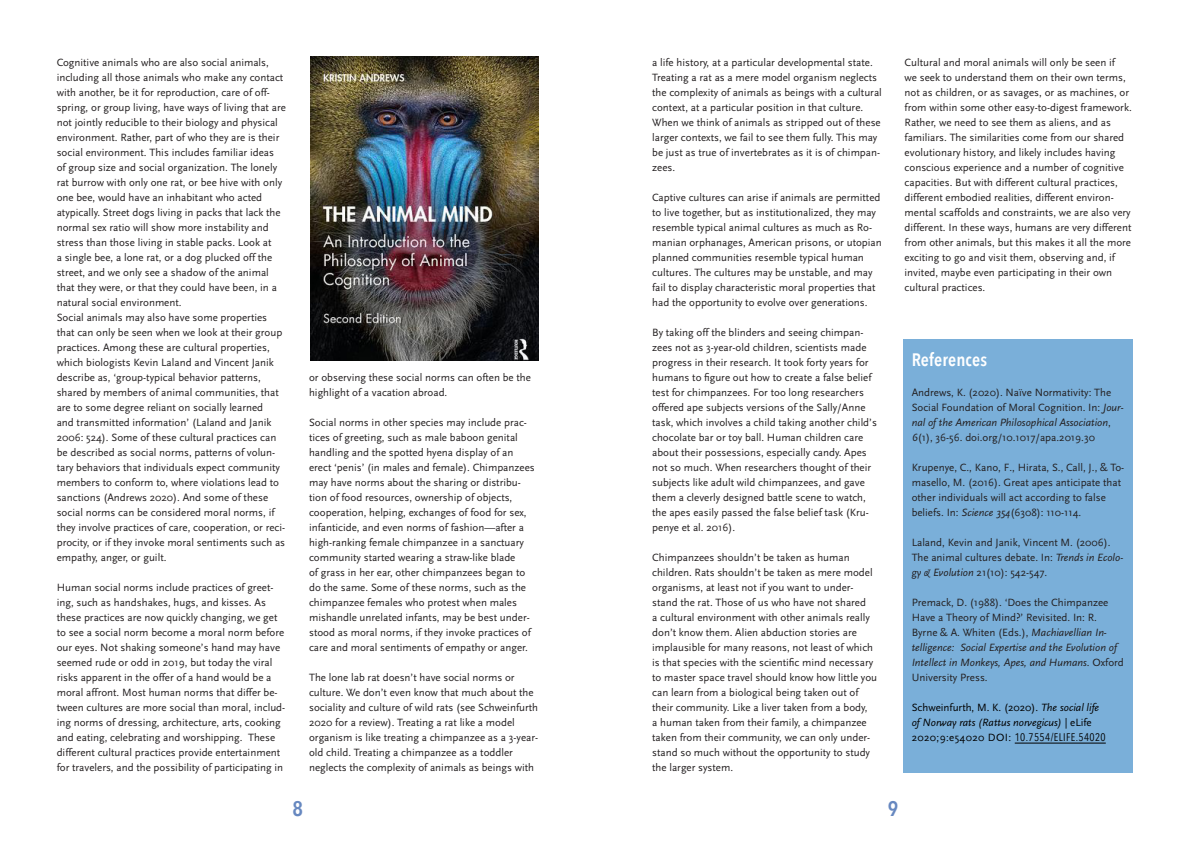
<style>
.page{position:relative;width:1191px;height:842px;background:#fff}
.page>*{position:absolute;margin:0;border:0;box-sizing:border-box;transform-origin:0 0}
.kop_2{font:600 21px "Avenir Next Condensed";color:#6788c0}
.kop_3{font:600 18px "Avenir Next Condensed";letter-spacing:.01em;color:#fff}
.basis{font:11px/15px "Scala Sans";color:#231f20}
.basis-2{font:11px/15px "Scala Sans";color:#000}
.s1{font-style:italic}
.s2{font-family:"Avenir Next Condensed"}
</style>
<div class="page">
<div style="left:903px;top:339px;width:229px;height:433px;background:#7aafd9"></div>
<hr style="left:1014px;top:743px;width:91px;height:1px;background:#000">
<img style="left:310px;top:57px;width:229px;height:303px">
<p class="basis" style="left:57px;top:55px;width:231px">Cognitive animals who are also social animals, including all those animals who make any contact with another, be it for reproduction, care of off&shy;spring, or group living, have ways of living that are not jointly reducible to their biology and physical environment. Rather, part of who they are is their social environment. This includes familiar ideas<br>of group size and social organization. The lonely rat burrow with only one rat, or bee hive with only one bee, would have an inhabitant who acted atypically. Street dogs living in packs that lack the normal sex ratio will show more instability and stress than those living in stable packs. Look at<br>a single bee, a lone rat, or a dog plucked off the street, and we only see a shadow of the animal that they were, or that they could have been, in a natural social environment.</p>
<p class="basis" style="left:57px;top:310px;width:230px">Social animals may also have some properties that can only be seen when we look at their group practices. Among these are cultural properties, which biologists Kevin Laland and Vincent Janik describe as, ‘group-typical behavior patterns, shared by members of animal communities, that are to some degree reliant on socially learned<br>and transmitted information’ (Laland and Janik 2006: 524). Some of these cultural practices can be described as social norms, patterns of volun&shy;tary behaviors that individuals expect community members to conform to, where violations lead to sanctions (Andrews 2020). And some of these social norms can be considered moral norms, if they involve practices of care, cooperation, or reci&shy;procity, or if they invoke moral sentiments such as empathy, anger, or guilt.</p>
<p class="basis" style="left:57px;top:580px;width:230px">Human social norms include practices of greet&shy;ing, such as handshakes, hugs, and kisses. As these practices are now quickly changing, we get to see a social norm become a moral norm before our eyes. Not shaking someone’s hand may have seemed rude or odd in 2019, but today the viral risks apparent in the offer of a hand would be a moral affront. Most human norms that differ be&shy;tween cultures are more social than moral, includ&shy;ing norms of dressing, architecture, arts, cooking and eating, celebrating and worshipping. These different cultural practices provide entertainment for travelers, and the possibility of participating in</p>
<p class="basis" style="left:309px;top:370px;width:223px">or observing these social norms can often be the highlight of a vacation abroad.</p>
<p class="basis" style="left:309px;top:415px;width:227px">Social norms in other species may include prac&shy;tices of greeting, such as male baboon genital handling and the spotted hyena display of an erect ‘penis’ (in males and female). Chimpanzees may have norms about the sharing or distribu&shy;tion of food resources, ownership of objects, cooperation, helping, exchanges of food for sex, infanticide, and even norms of fashion—after a high-ranking female chimpanzee in a sanctuary community started wearing a straw-like blade<br>of grass in her ear, other chimpanzees began to do the same. Some of these norms, such as the chimpanzee females who protest when males mishandle unrelated infants, may be best under&shy;stood as moral norms, if they invoke practices of care and moral sentiments of empathy or anger.</p>
<p class="basis" style="left:309px;top:670px;width:231px">The lone lab rat doesn’t have social norms or culture. We don’t even know that much about the sociality and culture of wild rats (see Schweinfurth 2020 for a review). Treating a rat like a model organism is like treating a chimpanzee as a 3-year&shy;old child. Treating a chimpanzee as a toddler neglects the complexity of animals as beings with</p>
<p class="basis" style="left:652px;top:55px;width:231px">a life history, at a particular developmental state.<br>Treating a rat as a mere model organism neglects the complexity of animals as beings with a cultural context, at a particular position in that culture.<br>When we think of animals as stripped out of these larger contexts, we fail to see them fully. This may be just as true of invertebrates as it is of chimpan&shy;zees.</p>
<p class="basis" style="left:652px;top:190px;width:231px">Captive cultures can arise if animals are permitted to live together, but as institutionalized, they may resemble typical animal cultures as much as Ro&shy;manian orphanages, American prisons, or utopian planned communities resemble typical human cultures. The cultures may be unstable, and may fail to display characteristic moral properties that had the opportunity to evolve over generations.</p>
<p class="basis" style="left:652px;top:325px;width:226px">By taking off the blinders and seeing chimpan&shy;zees not as 3-year-old children, scientists made progress in their research. It took forty years for humans to figure out how to create a false belief test for chimpanzees. For too long researchers offered ape subjects versions of the Sally/Anne task, which involves a child taking another child’s chocolate bar or toy ball. Human children care about their possessions, especially candy. Apes not so much. When researchers thought of their subjects like adult wild chimpanzees, and gave them a cleverly designed battle scene to watch, the apes easily passed the false belief task (Kru&shy;penye et al. 2016).</p>
<p class="basis" style="left:652px;top:550px;width:226px">Chimpanzees shouldn’t be taken as human children. Rats shouldn’t be taken as mere model organisms, at least not if you want to under&shy;stand the rat. Those of us who have not shared<br>a cultural environment with other animals really don’t know them. Alien abduction stories are implausible for many reasons, not least of which is that species with the scientific mind necessary to master space travel should know how little you can learn from a biological being taken out of their community. Like a liver taken from a body,<br>a human taken from their family, a chimpanzee taken from their community, we can only under&shy;stand so much without the opportunity to study the larger system.</p>
<p class="basis" style="left:904px;top:55px;width:229px">Cultural and moral animals will only be seen if<br>we seek to understand them on their own terms, not as children, or as savages, or as machines, or from within some other easy-to-digest framework.<br>Rather, we need to see them as aliens, and as familiars. The similarities come from our shared evolutionary history, and likely includes having conscious experience and a number of cognitive capacities. But with different cultural practices, different embodied realities, different environ&shy;mental scaffolds and constraints, we are also very different. In these ways, humans are very different from other animals, but this makes it all the more exciting to go and visit them, observing and, if invited, maybe even participating in their own cultural practices.</p>
<p class="kop_3" style="left:911px;top:344px;width:77px">References</p>
<p class="basis" style="left:911px;top:385px;width:214px">Andrews, K. (2020). Naïve Normativity: The Social Foundation of Moral Cognition. In: <span class="s1">Jour&shy;nal of the American Philosophical Association</span>, <span class="s1">6</span>(1), 36-56. doi.org/10.1017/apa.2019.30</p>
<p class="basis" style="left:911px;top:460px;width:214px">Krupenye, C., Kano, F., Hirata, S., Call, J., &amp; To&shy;masello, M. (2016). Great apes anticipate that other individuals will act according to false beliefs. In: <span class="s1">Science 354</span>(6308): 110-114.</p>
<p class="basis" style="left:911px;top:535px;width:213px">Laland, Kevin and Janik, Vincent M. (2006).<br>The animal cultures debate. In: <span class="s1">Trends in Ecolo&shy;gy &amp; Evolution</span> 21(10): 542-547.</p>
<p class="basis" style="left:911px;top:595px;width:214px">Premack, D. (1988). ‘Does the Chimpanzee Have a Theory of Mind?’ Revisited. In: R.<br>Byrne &amp; A. Whiten (Eds.), <span class="s1">Machiavellian In&shy;telligence: Social Expertise and the Evolution of Intellect in Monkeys, Apes, and Humans</span>. Oxford University Press.</p>
<p class="basis-2" style="left:911px;top:700px;width:196px">Schweinfurth, M. K. (2020). <span class="s1">The social life of Norway rats (Rattus norvegicus)</span> | eLife<br>2020;9:e54020 DOI: <span class="s2">10.7554/ELIFE.54020</span></p>
<p class="kop_2" style="left:292px;top:791px;width:12px">8</p>
<p class="kop_2" style="left:888px;top:791px;width:12px">9</p>
</div>
